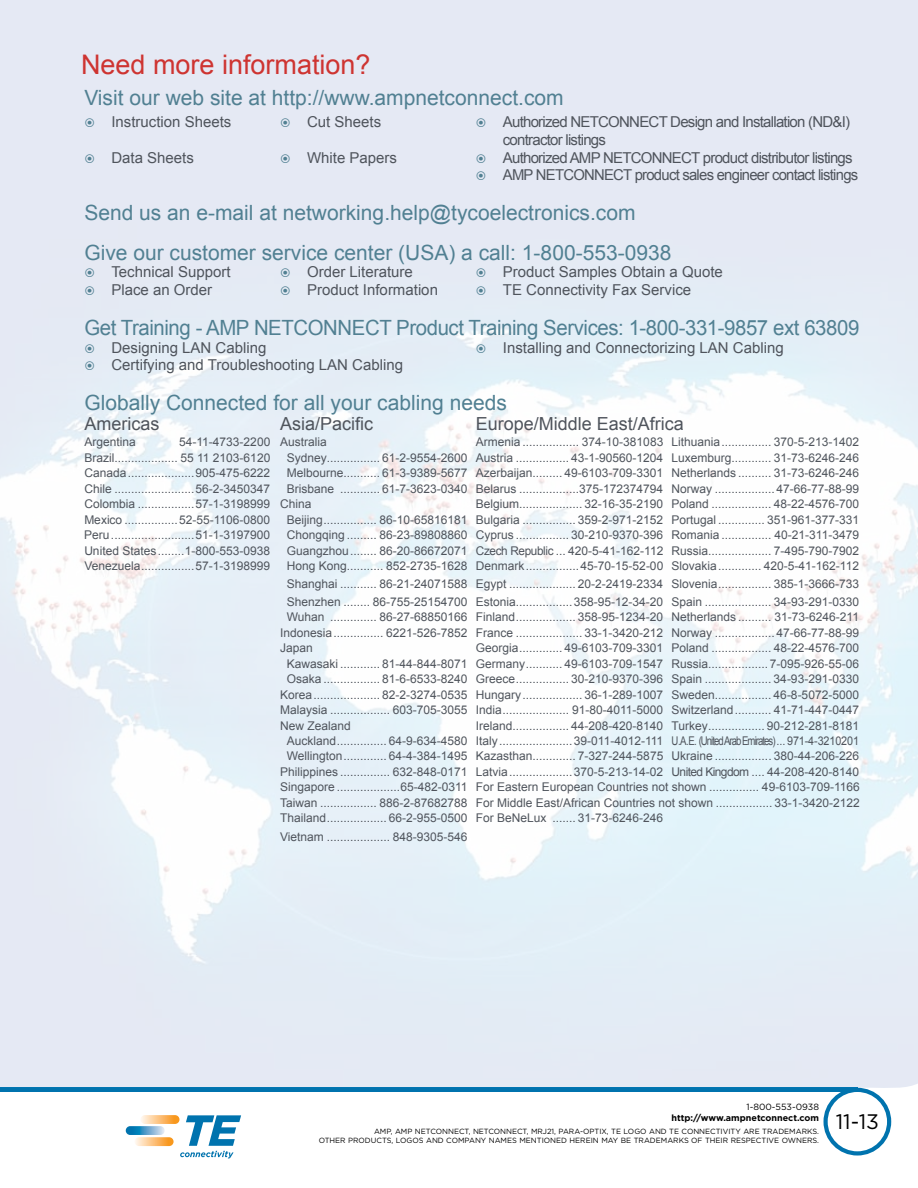
<style>
.page{position:relative;width:918px;height:1188px;background:#fff}
.page>*{position:absolute;margin:0;border:0;box-sizing:border-box;transform-origin:0 0}
.t1{font:27px "Arial";color:#ce3431}
.t2{font:21px/39.6px "Arial";color:#518092}
.t3{font:21px "Arial";letter-spacing:-.02em;color:#518092}
.t4{font:21px "Gotham";color:#000}
.t5{font:18px "Arial";color:#4f545c}
.t6{font:15px "Arial";color:#4f545c}
.t7{font:15px/18px "Arial";letter-spacing:-.05em;color:#4f545c}
.t8{font:12px/15.5px "Arial";color:#4f545c;text-align:justify}
.t9{font:700 9px "Gotham";color:#000}
.t10{font:9px "Gotham";color:#000}
.t11{font:7.5px/9px "Gotham";color:#000;text-align:right}
.s1{color:#518092}
</style>
<div class="page">
<hr style="left:0;top:1088px;width:858px;height:4px;background:#0073ae">
<div style="left:823px;top:1088px;width:68px;height:68px;border:4px solid #0073ae;border-radius:50%"></div>
<svg style="left:141px;top:1115px;width:38px;height:9px"></svg>
<svg style="left:135px;top:1137px;width:39px;height:9px"></svg>
<svg style="left:126px;top:1126px;width:39px;height:9px"></svg>
<svg style="left:180px;top:1115px;width:61px;height:44px"></svg>
<img style="left:0;top:0;width:918px;height:1089px">
<h1 class="t1" style="left:81px;top:46px;width:291px">Need more information?</h1>
<h2 class="t2" style="left:84px;top:78px;width:481px">Visit our web site at http://www.ampnetconnect.com</h2>
<p class="t6" style="left:84px;top:112px;width:149px"><span class="s1">⦿</span> Instruction Sheets</p>
<p class="t6" style="left:280px;top:112px;width:103px"><span class="s1">⦿</span> Cut Sheets</p>
<p class="t7" style="left:503px;top:113px;width:349px;text-indent:-27px"><span class="s1">⦿</span> Authorized NETCONNECT Design and Installation (ND&amp;I) contractor listings</p>
<p class="t6" style="left:84px;top:147px;width:111px"><span class="s1">⦿</span> Data Sheets</p>
<p class="t6" style="left:280px;top:147px;width:119px"><span class="s1">⦿</span> White Papers</p>
<p class="t7" style="left:476px;top:149px;width:384px"><span class="s1">⦿</span> Authorized AMP NETCONNECT product distributor listings <span class="s1">⦿</span> AMP NETCONNECT product sales engineer contact listings</p>
<h2 class="t2" style="left:84px;top:193px;width:589px">Send us an e-mail at networking.help@tycoelectronics.com<br>Give our customer service center (USA) a call: 1-800-553-0938</h2>
<p class="t6" style="left:84px;top:262px;width:148px"><span class="s1">⦿</span> Technical Support</p>
<p class="t6" style="left:280px;top:262px;width:134px"><span class="s1">⦿</span> Order Literature</p>
<p class="t6" style="left:476px;top:262px;width:249px"><span class="s1">⦿</span> Product Samples Obtain a Quote</p>
<p class="t6" style="left:84px;top:280px;width:129px"><span class="s1">⦿</span> Place an Order</p>
<p class="t6" style="left:280px;top:280px;width:159px"><span class="s1">⦿</span> Product Information</p>
<p class="t6" style="left:476px;top:280px;width:217px"><span class="s1">⦿</span> TE Connectivity Fax Service</p>
<h2 class="t3" style="left:84px;top:314px;width:776px">Get Training - AMP NETCONNECT Product Training Services: 1-800-331-9857 ext 63809</h2>
<p class="t6" style="left:84px;top:338px;width:184px"><span class="s1">⦿</span> Designing LAN Cabling</p>
<p class="t6" style="left:476px;top:338px;width:309px"><span class="s1">⦿</span> Installing and Connectorizing LAN Cabling</p>
<p class="t6" style="left:84px;top:355px;width:320px"><span class="s1">⦿</span> Certifying and Troubleshooting LAN Cabling</p>
<h2 class="t2" style="left:84px;top:384px;width:424px">Globally Connected for all your cabling needs</h2>
<h3 class="t5" style="left:84px;top:412px;width:77px">Americas</h3>
<h3 class="t5" style="left:280px;top:412px;width:95px">Asia/Pacific</h3>
<h3 class="t5" style="left:476px;top:412px;width:210px">Europe/Middle East/Africa</h3>
<p class="t8" style="left:84px;top:434px;width:53px">Argentina</p>
<p class="t8" style="left:179px;top:434px;width:149px">54-11-4733-2200 Australia</p>
<p class="t8" style="left:476px;top:434px;width:385px">Armenia ................. 374-10-381083 Lithuania............... 370-5-213-1402</p>
<p class="t8" style="left:84px;top:450px;width:187px">Brazil................... 55 11 2103-6120</p>
<p class="t8" style="left:287px;top:450px;width:574px">Sydney................ 61-2-9554-2600 Austria ................ 43-1-90560-1204 Luxemburg............ 31-73-6246-246</p>
<p class="t8" style="left:84px;top:466px;width:187px">Canada....................905-475-6222</p>
<p class="t8" style="left:287px;top:466px;width:574px">Melbourne........... 61-3-9389-5677 Azerbaijan......... 49-6103-709-3301 Netherlands .......... 31-73-6246-246</p>
<p class="t8" style="left:84px;top:481px;width:187px">Chile ........................56-2-3450347</p>
<p class="t8" style="left:84px;top:481px;width:776px;text-indent:202px">Brisbane ............ 61-7-3623-0340 Belarus ..................375-172374794 Norway ..................47-66-77-88-99<br>Colombia .................57-1-3198999 China</p>
<p class="t8" style="left:476px;top:497px;width:385px">Belgium................... 32-16-35-2190 Poland .................. 48-22-4576-700</p>
<p class="t8" style="left:84px;top:512px;width:187px">Mexico ................52-55-1106-0800</p>
<p class="t8" style="left:287px;top:512px;width:574px">Beijing................ 86-10-65816181 Bulgaria ................ 359-2-971-2152 Portugal .............. 351-961-377-331</p>
<p class="t8" style="left:84px;top:528px;width:187px">Peru.........................51-1-3197900</p>
<p class="t8" style="left:287px;top:528px;width:574px">Chongqing ......... 86-23-89808860 Cyprus ................ 30-210-9370-396 Romania ............... 40-21-311-3479</p>
<p class="t8" style="left:84px;top:543px;width:187px">United States........1-800-553-0938</p>
<p class="t8" style="left:287px;top:543px;width:574px">Guangzhou........ 86-20-86672071 Czech Republic ... 420-5-41-162-112 Russia................... 7-495-790-7902</p>
<p class="t8" style="left:84px;top:559px;width:187px">Venezuela................57-1-3198999</p>
<p class="t8" style="left:287px;top:557px;width:574px;line-height:17.7px">Hong Kong........... 852-2735-1628 Denmark................45-70-15-52-00 Slovakia............. 420-5-41-162-112<br>Shanghai ........... 86-21-24071588 Egypt .................... 20-2-2419-2334 Slovenia................ 385-1-3666-733<br>Shenzhen ........ 86-755-25154700 Estonia.................358-95-12-34-20 Spain .................... 34-93-291-0330</p>
<p class="t8" style="left:280px;top:609px;width:580px;text-indent:7px">Wuhan .............. 86-27-68850166 Finland.................. 358-95-1234-20 Netherlands .......... 31-73-6246-211<br>Indonesia............... 6221-526-7852 France .................... 33-1-3420-212 Norway ..................47-66-77-88-99<br>Japan</p>
<p class="t8" style="left:476px;top:640px;width:385px">Georgia............. 49-6103-709-3301 Poland .................. 48-22-4576-700</p>
<p class="t8" style="left:287px;top:656px;width:574px">Kawasaki ............ 81-44-844-8071 Germany........... 49-6103-709-1547 Russia..................7-095-926-55-06</p>
<p class="t8" style="left:287px;top:671px;width:574px">Osaka ................. 81-6-6533-8240 Greece................ 30-210-9370-396 Spain .................... 34-93-291-0330</p>
<p class="t8" style="left:280px;top:687px;width:580px">Korea.................... 82-2-3274-0535 Hungary.................. 36-1-289-1007 Sweden................. 46-8-5072-5000</p>
<p class="t8" style="left:280px;top:702px;width:580px">Malaysia .................. 603-705-3055 India.................... 91-80-4011-5000 Switzerland........... 41-71-447-0447</p>
<p class="t8" style="left:280px;top:718px;width:72px">New Zealand</p>
<p class="t8" style="left:476px;top:718px;width:385px">Ireland................. 44-208-420-8140 Turkey................. 90-212-281-8181</p>
<p class="t8" style="left:287px;top:733px;width:574px">Auckland............... 64-9-634-4580 Italy......................39-011-4012-111 U.A.E. (United Arab Emirates)...971-4-3210201</p>
<p class="t8" style="left:287px;top:749px;width:574px">Wellington............. 64-4-384-1495 Kazasthan............. 7-327-244-5875 Ukraine ................. 380-44-206-226</p>
<p class="t8" style="left:280px;top:764px;width:580px">Philippines ............... 632-848-0171 Latvia...................370-5-213-14-02 United Kingdom .... 44-208-420-8140</p>
<p class="t8" style="left:280px;top:780px;width:581px">Singapore ...................65-482-0311 For Eastern European Countries not shown ............... 49-6103-709-1166</p>
<p class="t8" style="left:280px;top:795px;width:581px">Taiwan ................. 886-2-87682788 For Middle East/African Countries not shown ................. 33-1-3420-2122</p>
<p class="t8" style="left:280px;top:811px;width:385px">Thailand.................. 66-2-955-0500 For BeNeLux ....... 31-73-6246-246</p>
<p class="t8" style="left:280px;top:829px;width:189px">Vietnam ................... 848-9305-546</p>
<p class="t10" style="left:746px;top:1101px;width:74px">1-800-553-0938</p>
<p class="t9" style="left:671px;top:1112px;width:149px">http://www.ampnetconnect.com</p>
<p class="t11" style="left:374px;top:1126px;width:319px">AMP, AMP NETCONNECT, NETCONNECT, MRJ21, PARA-OPTIX, TE LOGO AND TE CONNECTI</p>
<p class="t11" style="left:723px;top:1126px;width:27px">VITY ARE</p>
<p class="t11" style="left:762px;top:1126px;width:7px">TRADEMAR</p>
<p class="t11" style="left:319px;top:1126px;width:502px">KS.<br>OTHER PRODUCTS, LOGOS AND COMPANY NAMES MENTIONED HEREI N MAY BE TRADEMARKS OF TH EIR RESPECTIVE OWNERS.</p>
<h2 class="t4" style="left:836px;top:1108px;width:45px">11-13</h2>
</div>
